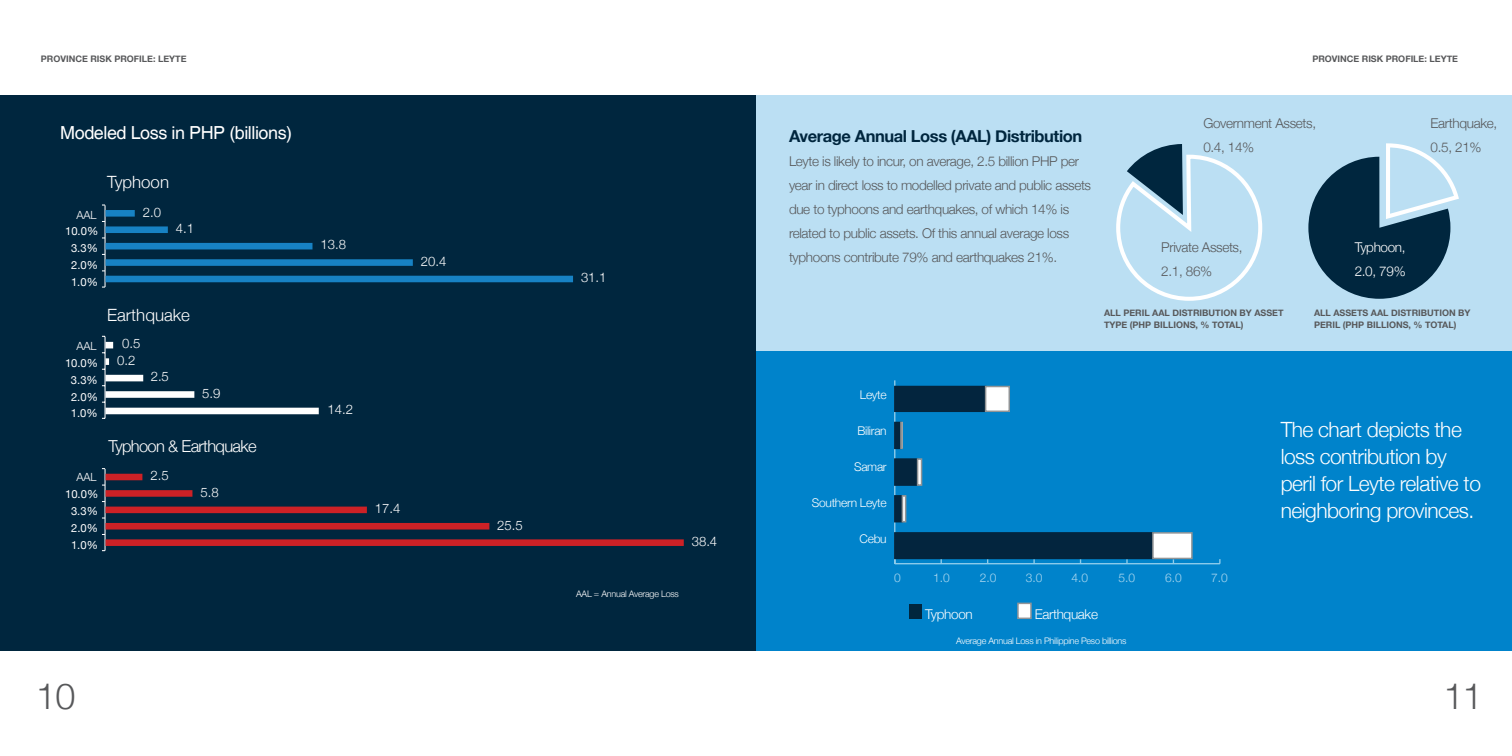
<style>
.page{position:relative;width:1512px;height:756px;background:#fff}
.page>*{position:absolute;margin:0;border:0;box-sizing:border-box;transform-origin:0 0}
.t1{font:300 36px "Helvetica Neue";color:#57585a}
.t2{font:300 21px/27px "Helvetica Neue";letter-spacing:-.025em;color:#fff}
.t3{font:18px "Helvetica";letter-spacing:-.025em;color:#fff}
.t4{font:300 16.95px "Helvetica Neue";color:#fff}
.t5{font:700 16.5px "Helvetica Neue";letter-spacing:-.025em;color:#00263e}
.t6{font:300 16.5px "Helvetica Neue";letter-spacing:-.04em;color:#fff}
.t7{font:300 13.5px/24px "Helvetica Neue";letter-spacing:-.025em;color:#57585a}
.t8{font:300 13.5px/24px "Helvetica Neue";letter-spacing:-.025em;color:#fff}
.t9{font:300 13.2px/16.5px "Helvetica Neue";color:#fff;text-align:center}
.t10{font:300 12px "Helvetica Neue";letter-spacing:-.025em;color:#fff}
.t11{font:300 12px "Helvetica Neue";color:#add8f0}
.t12{font:11.25px/17px "Helvetica Neue";color:#fff}
.t13{font:300 11.25px "Helvetica Neue";color:#fff}
.t14{font:700 9px/12px "Helvetica Neue";color:#57585a}
.t15{font:300 9px "Helvetica Neue";letter-spacing:-.025em;color:#fff}
</style>
<div class="page">
<div style="left:616px;top:95px;width:896px;height:536px;background:#bbdff3"></div>
<div style="left:717px;top:351px;width:795px;height:300px;background:#0083cb"></div>
<div style="left:909px;top:604px;width:13px;height:15px;background:#00263e"></div>
<div style="left:1017px;top:603px;width:15px;height:16px;background:#fff;border:2px solid #939598"></div>
<svg style="left:1116px;top:143px;width:343px;height:158px"></svg>
<svg style="left:1308px;top:157px;width:142px;height:142px"></svg>
<hr style="left:894px;top:380px;width:1px;height:184px;background:#8dcceb">
<hr style="left:895px;top:563px;width:325px;height:1px;background:#8dcceb">
<div style="left:894px;top:386px;width:92px;height:26px;background:#03253e"></div>
<div style="left:894px;top:422px;width:8px;height:27px;background:#0a2e48"></div>
<div style="left:894px;top:458px;width:24px;height:28px;background:#03253e;border:2px solid #03253e"></div>
<div style="left:894px;top:495px;width:9px;height:27px;background:#03253e;border:2px solid #03253e"></div>
<div style="left:894px;top:532px;width:260px;height:27px;background:#03253e;border:2px solid #03253e"></div>
<div style="left:985px;top:386px;width:25px;height:26px;background:#fff;border:2px solid #919496"></div>
<div style="left:900px;top:422px;width:3px;height:27px;border:2px solid #919496"></div>
<svg style="left:917px;top:458px;width:5px;height:28px"></svg>
<svg style="left:902px;top:495px;width:4px;height:27px"></svg>
<div style="left:1152px;top:532px;width:41px;height:27px;background:#fff;border:2px solid #919496"></div>
<div style="left:0;top:95px;width:756px;height:556px;background:#00263e"></div>
<svg style="left:102px;top:205px;width:471px;height:83px"></svg>
<svg style="left:102px;top:336px;width:217px;height:83px"></svg>
<svg style="left:102px;top:468px;width:582px;height:83px"></svg>
<p class="t14" style="left:41px;top:53px;width:147px">PROVINCE RISK PROFILE: LEYTE</p>
<h3 class="t3" style="left:60px;top:123px;width:234px">Modeled Loss in PHP (billions)</h3>
<p class="t4" style="left:107px;top:168px;width:63px">Typhoon</p>
<p class="t13" style="left:76px;top:205px;width:22px">AAL</p>
<p class="t12" style="left:65px;top:223px;width:35px">10.0%</p>
<p class="t12" style="left:71px;top:257px;width:28px">2.0%<br>1.0%</p>
<p class="t12" style="left:71px;top:240px;width:28px">3.3%</p>
<p class="t13" style="left:76px;top:337px;width:22px">AAL</p>
<p class="t12" style="left:65px;top:355px;width:35px">10.0%</p>
<p class="t12" style="left:71px;top:389px;width:29px">2.0%<br>1.0%</p>
<p class="t12" style="left:71px;top:372px;width:28px">3.3%</p>
<p class="t13" style="left:76px;top:468px;width:22px">AAL</p>
<p class="t12" style="left:65px;top:486px;width:35px;text-align:center">10.0%<br>3.3%<br>2.0%<br>1.0%</p>
<p class="t9" style="left:143px;top:203px;width:20px">2.0</p>
<p class="t9" style="left:176px;top:219px;width:20px">4.1</p>
<p class="t4" style="left:107px;top:301px;width:84px">Earthquake</p>
<p class="t9" style="left:117px;top:335px;width:25px">0.5<br>0.2</p>
<p class="t9" style="left:151px;top:367px;width:20px">2.5</p>
<p class="t9" style="left:202px;top:384px;width:20px">5.9</p>
<p class="t6" style="left:108px;top:432px;width:150px">Typhoon &amp; Earthquake</p>
<p class="t9" style="left:150px;top:466px;width:20px">2.5</p>
<p class="t9" style="left:200px;top:483px;width:20px">5.8</p>
<p class="t9" style="left:320px;top:236px;width:27px">13.8</p>
<p class="t9" style="left:421px;top:252px;width:27px">20.4</p>
<p class="t9" style="left:327px;top:400px;width:27px">14.2</p>
<p class="t9" style="left:375px;top:499px;width:27px">17.4</p>
<p class="t9" style="left:497px;top:516px;width:27px">25.5</p>
<p class="t9" style="left:581px;top:268px;width:27px">31.1</p>
<p class="t9" style="left:692px;top:532px;width:27px">38.4</p>
<p class="t15" style="left:576px;top:587px;width:104px">AAL = Annual Average Loss</p>
<p class="t14" style="left:1312px;top:53px;width:147px">PROVINCE RISK PROFILE: LEYTE</p>
<p class="t5" style="left:789px;top:124px;width:295px">Average Annual Loss (AAL) Distribution</p>
<p class="t7" style="left:789px;top:149px;width:304px">Leyte is likely to incur, on average, 2.5 billion PHP per year in direct loss to modelled private and public assets due to typhoons and earthquakes, of which 14% is related to public assets. Of this annual average loss typhoons contribute 79% and earthquakes 21%.</p>
<p class="t7" style="left:1203px;top:110px;width:114px">Government Assets,<br>0.4, 14%</p>
<p class="t7" style="left:1431px;top:110px;width:68px">Earthquake,<br>0.5, 21%</p>
<p class="t7" style="left:1161px;top:234px;width:83px">Private Assets,<br>2.1, 86%</p>
<p class="t8" style="left:1355px;top:235px;width:52px">Typhoon,<br>2.0, 79%</p>
<p class="t14" style="left:1104px;top:307px;width:181px">ALL PERIL AAL DISTRIBUTION BY ASSET<br>TYPE (PHP BILLIONS, % TOTAL)</p>
<p class="t14" style="left:1314px;top:307px;width:158px">ALL ASSETS AAL DISTRIBUTION BY<br>PERIL (PHP BILLIONS, % TOTAL)</p>
<p class="t10" style="left:860px;top:385px;width:28px">Leyte</p>
<p class="t10" style="left:857px;top:421px;width:31px">Biliran</p>
<p class="t10" style="left:854px;top:457px;width:34px">Samar</p>
<p class="t10" style="left:812px;top:493px;width:76px">Southern Leyte</p>
<p class="t10" style="left:860px;top:529px;width:29px">Cebu</p>
<h2 class="t2" style="left:1281px;top:415px;width:202px">The chart depicts the loss contribution by peril for Leyte relative to neighboring provinces.</h2>
<p class="t11" style="left:894px;top:568px;width:8px">0</p>
<p class="t11" style="left:933px;top:568px;width:18px">1.0</p>
<p class="t11" style="left:980px;top:568px;width:18px">2.0</p>
<p class="t11" style="left:1026px;top:568px;width:18px">3.0</p>
<p class="t11" style="left:1071px;top:568px;width:18px">4.0</p>
<p class="t11" style="left:1118px;top:568px;width:18px">5.0</p>
<p class="t11" style="left:1165px;top:568px;width:18px">6.0</p>
<p class="t11" style="left:1211px;top:568px;width:18px">7.0</p>
<p class="t8" style="left:925px;top:601px;width:49px">Typhoon</p>
<p class="t8" style="left:1035px;top:601px;width:65px">Earthquake</p>
<p class="t15" style="left:956px;top:634px;width:172px">Average Annual Loss in Philippine Peso billions</p>
<h1 class="t1" style="left:36px;top:667px;width:41px">10</h1>
<h1 class="t1" style="left:1444px;top:667px;width:41px">11</h1>
</div>
